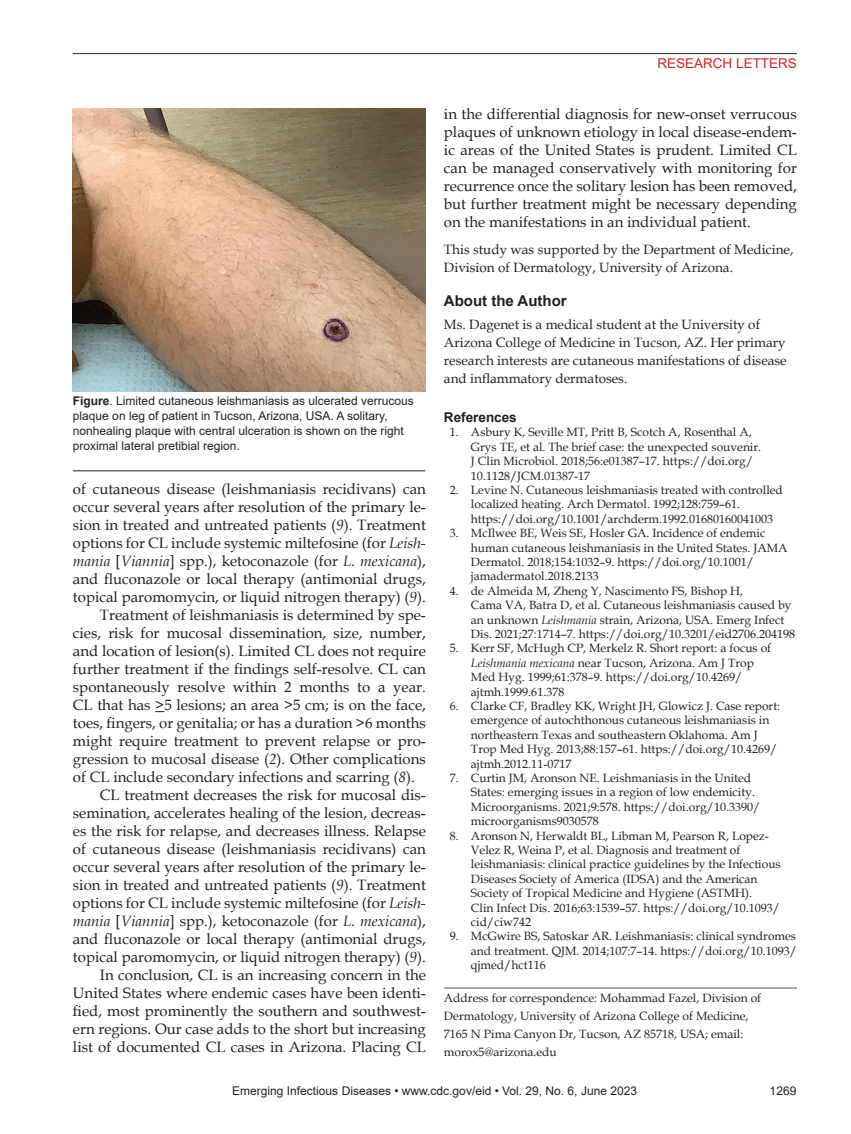
<style>
.page{position:relative;width:851px;height:1134px;background:#fff}
.page>*{position:absolute;margin:0;border:0;box-sizing:border-box;transform-origin:0 0}
.t1{font:15px/18px "Book Antiqua";color:#231f20;text-align:justify}
.t2{font:700 15px "Arial";color:#231f20}
.t3{font:13.5px/18px "Book Antiqua";color:#231f20}
.t4{font:13.5px "Arial";color:#d1232a}
.t5{font:700 13.5px "Arial";color:#231f20}
.t6{font:12px/14.4px "Book Antiqua";color:#231f20}
.t7{font:12px/15px "Arial";color:#231f20}
.s1{font-weight:700}
.s2{font-style:italic}
</style>
<div class="page">
<hr style="left:73px;top:53px;width:723px;height:1px;background:#231f20">
<hr style="left:444px;top:987px;width:353px;height:2px;background:#636366">
<img style="left:73px;top:108px;width:352px;height:283px">
<hr style="left:73px;top:470px;width:352px;height:1px;background:#231f20">
<p class="t7" style="left:73px;top:393px;width:342px"><span class="s1">Figure</span>. Limited cutaneous leishmaniasis as ulcerated verrucous plaque on leg of patient in Tucson, Arizona, USA. A solitary, nonhealing plaque with central ulceration is shown on the right proximal lateral pretibial region.</p>
<p class="t1" style="left:73px;top:479px;width:354px">of cutaneous disease (leishmaniasis recidivans) can</p>
<p class="t1" style="left:73px;top:497px;width:354px">occur several years after resolution of the primary le-</p>
<p class="t1" style="left:73px;top:515px;width:354px">sion in treated and untreated patients (<span class="s2">9</span>). Treatment</p>
<p class="t1" style="left:73px;top:533px;width:354px">options for CL include systemic miltefosine (for <span class="s2">Leish-</span></p>
<p class="t1" style="left:73px;top:551px;width:354px"><span class="s2">mania</span> [<span class="s2">Viannia</span>] spp.), ketoconazole (for <span class="s2">L. mexicana</span>),</p>
<p class="t1" style="left:73px;top:569px;width:354px">and fluconazole or local therapy (antimonial drugs,</p>
<p class="t1" style="left:73px;top:587px;width:354px">topical paromomycin, or liquid nitrogen therapy) (<span class="s2">9</span>).</p>
<p class="t1" style="left:100px;top:605px;width:327px">Treatment of leishmaniasis is determined by spe-</p>
<p class="t1" style="left:73px;top:623px;width:354px">cies, risk for mucosal dissemination, size, number,</p>
<p class="t1" style="left:73px;top:641px;width:354px">and location of lesion(s). Limited CL does not require</p>
<p class="t1" style="left:73px;top:659px;width:354px">further treatment if the findings self-resolve. CL can</p>
<p class="t1" style="left:73px;top:677px;width:354px">spontaneously resolve within 2 months to a year.</p>
<p class="t1" style="left:73px;top:695px;width:354px">CL that has &gt;5 lesions; an area &gt;5 cm; is on the face,</p>
<p class="t1" style="left:73px;top:713px;width:354px">toes, fingers, or genitalia; or has a duration &gt;6 months</p>
<p class="t1" style="left:73px;top:731px;width:354px">might require treatment to prevent relapse or pro-</p>
<p class="t1" style="left:73px;top:749px;width:354px">gression to mucosal disease (<span class="s2">2</span>). Other complications</p>
<p class="t1" style="left:73px;top:767px;width:343px">of CL include secondary infections and scarring (<span class="s2">8</span>).</p>
<p class="t1" style="left:100px;top:785px;width:327px">CL treatment decreases the risk for mucosal dis-</p>
<p class="t1" style="left:73px;top:803px;width:354px">semination, accelerates healing of the lesion, decreas-</p>
<p class="t1" style="left:73px;top:821px;width:354px">es the risk for relapse, and decreases illness. Relapse</p>
<p class="t1" style="left:73px;top:839px;width:354px">of cutaneous disease (leishmaniasis recidivans) can</p>
<p class="t1" style="left:73px;top:857px;width:354px">occur several years after resolution of the primary le-</p>
<p class="t1" style="left:73px;top:875px;width:354px">sion in treated and untreated patients (<span class="s2">9</span>). Treatment</p>
<p class="t1" style="left:73px;top:893px;width:354px">options for CL include systemic miltefosine (for <span class="s2">Leish-</span></p>
<p class="t1" style="left:73px;top:911px;width:354px"><span class="s2">mania</span> [<span class="s2">Viannia</span>] spp.), ketoconazole (for <span class="s2">L. mexicana</span>),</p>
<p class="t1" style="left:73px;top:929px;width:354px">and fluconazole or local therapy (antimonial drugs,</p>
<p class="t1" style="left:73px;top:947px;width:354px">topical paromomycin, or liquid nitrogen therapy) (<span class="s2">9</span>).</p>
<p class="t1" style="left:100px;top:965px;width:327px">In conclusion, CL is an increasing concern in the</p>
<p class="t1" style="left:73px;top:983px;width:354px">United States where endemic cases have been identi-</p>
<p class="t1" style="left:73px;top:1001px;width:354px">fied, most prominently the southern and southwest-</p>
<p class="t1" style="left:73px;top:1019px;width:354px">ern regions. Our case adds to the short but increasing</p>
<p class="t1" style="left:73px;top:1037px;width:354px">list of documented CL cases in Arizona. Placing CL</p>
<p class="t4" style="left:657px;top:54px;width:141px">RESEARCH LETTERS</p>
<p class="t1" style="left:444px;top:104px;width:354px">in the differential diagnosis for new-onset verrucous plaques of unknown etiology in local disease-endem&shy;ic areas of the United States is prudent. Limited CL can be managed conservatively with monitoring for recurrence once the solitary lesion has been removed, but further treatment might be necessary depending on the manifestations in an individual patient.</p>
<p class="t3" style="left:444px;top:240px;width:351px">This study was supported by the Department of Medicine,<br>Division of Dermatology, University of Arizona.</p>
<p class="t2" style="left:444px;top:291px;width:124px">About the Author</p>
<p class="t3" style="left:444px;top:315px;width:344px">Ms. Dagenet is a medical student at the University of Arizona College of Medicine in Tucson, AZ. Her primary research interests are cutaneous manifestations of disease and inflammatory dermatoses.</p>
<p class="t5" style="left:444px;top:408px;width:74px">References</p>
<p class="t6" style="left:471px;top:425px;width:292px;text-indent:-21px">1. Asbury K, Seville MT, Pritt B, Scotch A, Rosenthal A, Grys TE, et al. The brief case: the unexpected souvenir.<br>J Clin Microbiol. 2018;56:e01387–17. https://doi.org/ 10.1128/JCM.01387-17</p>
<p class="t6" style="left:471px;top:482px;width:313px;text-indent:-21px">2. Levine N. Cutaneous leishmaniasis treated with controlled localized heating. Arch Dermatol. 1992;128:759–61. https://doi.org/10.1001/archderm.1992.01680160041003</p>
<p class="t6" style="left:471px;top:526px;width:318px;text-indent:-21px">3. McIlwee BE, Weis SE, Hosler GA. Incidence of endemic human cutaneous leishmaniasis in the United States. JAMA Dermatol. 2018;154:1032–9. https://doi.org/10.1001/ jamadermatol.2018.2133</p>
<p class="t6" style="left:471px;top:583px;width:325px;text-indent:-21px">4. de Almeida M, Zheng Y, Nascimento FS, Bishop H,<br>Cama VA, Batra D, et al. Cutaneous leishmaniasis caused by an unknown <span class="s2">Leishmania</span> strain, Arizona, USA. Emerg Infect Dis. 2021;27:1714–7. https://doi.org/10.3201/eid2706.204198</p>
<p class="t6" style="left:471px;top:641px;width:302px;text-indent:-21px">5. Kerr SF, McHugh CP, Merkelz R. Short report: a focus of <span class="s2">Leishmania mexicana</span> near Tucson, Arizona. Am J Trop Med Hyg. 1999;61:378–9. https://doi.org/10.4269/ ajtmh.1999.61.378</p>
<p class="t6" style="left:471px;top:698px;width:311px;text-indent:-21px">6. Clarke CF, Bradley KK, Wright JH, Glowicz J. Case report: emergence of autochthonous cutaneous leishmaniasis in northeastern Texas and southeastern Oklahoma. Am J Trop Med Hyg. 2013;88:157–61. https://doi.org/10.4269/ ajtmh.2012.11-0717</p>
<p class="t6" style="left:471px;top:770px;width:291px;text-indent:-21px">7. Curtin JM, Aronson NE. Leishmaniasis in the United States: emerging issues in a region of low endemicity.<br>Microorganisms. 2021;9:578. https://doi.org/10.3390/ microorganisms9030578</p>
<p class="t6" style="left:471px;top:828px;width:311px;text-indent:-21px">8. Aronson N, Herwaldt BL, Libman M, Pearson R, Lopez-Velez R, Weina P, et al. Diagnosis and treatment of leishmaniasis: clinical practice guidelines by the Infectious Diseases Society of America (IDSA) and the American Society of Tropical Medicine and Hygiene (ASTMH).<br>Clin Infect Dis. 2016;63:1539–57. https://doi.org/10.1093/ cid/ciw742</p>
<p class="t6" style="left:471px;top:929px;width:327px;text-align:justify;text-indent:-21px">9. McGwire BS, Satoskar AR. Leishmaniasis: clinical syndromes and treatment. QJM. 2014;107:7–14. https://doi.org/10.1093/ qjmed/hct116</p>
<p class="t6" style="left:444px;top:989px;width:319px;line-height:18px">Address for correspondence: Mohammad Fazel, Division of Dermatology, University of Arizona College of Medicine, 7165 N Pima Canyon Dr, Tucson, AZ 85718, USA; email: morox5@arizona.edu</p>
<p class="t7" style="left:232px;top:1084px;width:406px">Emerging Infectious Diseases • www.cdc.gov/eid • Vol. 29, No. 6, June 2023</p>
<p class="t7" style="left:769px;top:1084px;width:28px">1269</p>
</div>
